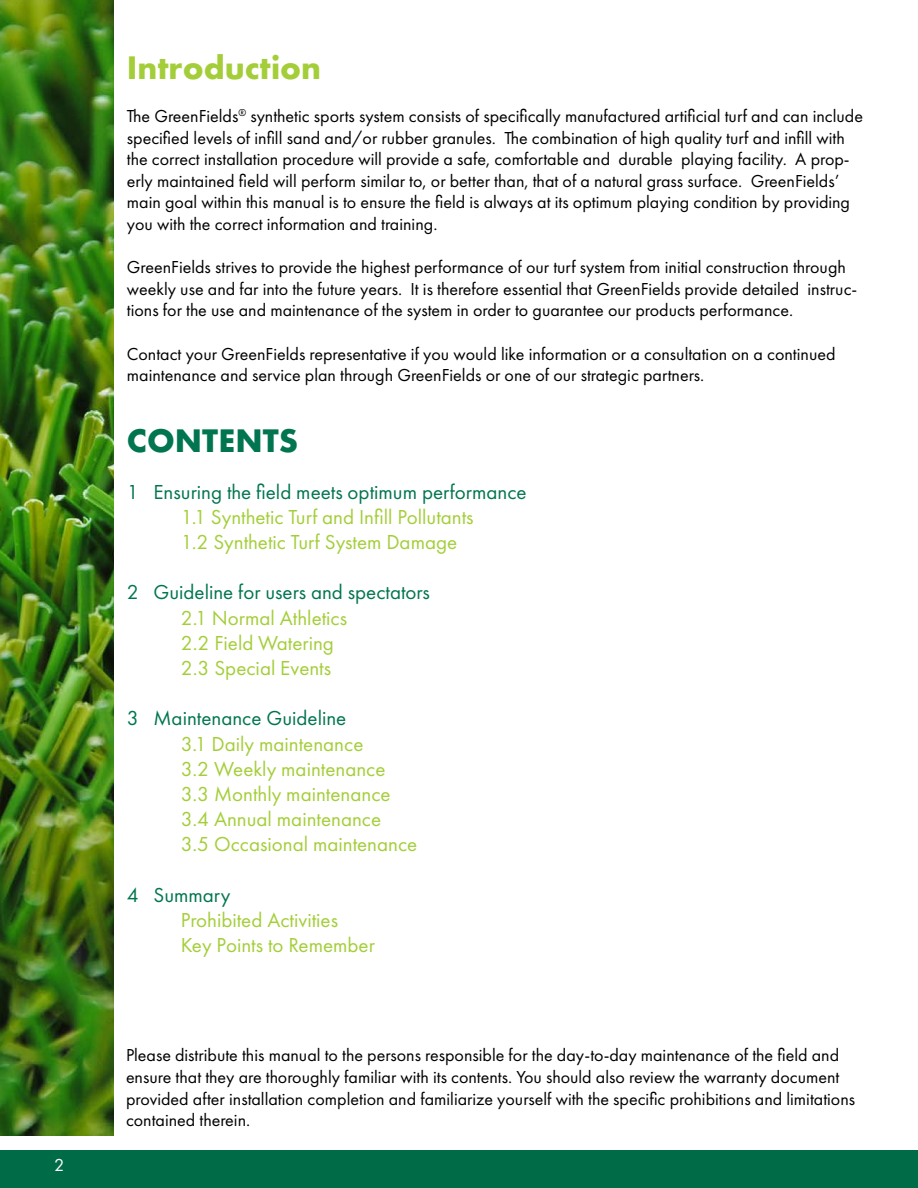
<style>
.page{position:relative;width:918px;height:1188px;background:#fff}
.page>*{position:absolute;margin:0;border:0;box-sizing:border-box;transform-origin:0 0}
.t1{font:700 30px "Futura";color:#a4ce39}
.t2{font:700 30px "Futura";color:#007550}
.t3{font:21px/25.2px "Futura PT";color:#a4ce39}
.t4{font:21px "Futura PT";color:#007550}
.t5{font:18px/21.6px "Futura PT";color:#000}
.t6{font:18px "Futura PT";color:#fff}
</style>
<div class="page">
<div style="left:0;top:1150px;width:918px;height:38px;background:#006b47"></div>
<img style="left:1px;top:0;width:113px;height:1135px">
<p class="t6" style="left:54px;top:1154px;width:12px">2</p>
<h1 class="t1" style="left:127px;top:46px;width:196px">Introduction</h1>
<p class="t5" style="left:127px;top:105px;width:738px">The GreenFields<sup>®</sup> synthetic sports system consists of specifically manufactured artificial turf and can include specified levels of infill sand and/or rubber granules. The combination of high quality turf and infill with the correct installation procedure will provide a safe, comfortable and durable playing facility. A prop&shy;erly maintained field will perform similar to, or better than, that of a natural grass surface. GreenFields’ main goal within this manual is to ensure the field is always at its optimum playing condition by providing you with the correct information and training.</p>
<p class="t5" style="left:127px;top:256px;width:732px">GreenFields strives to provide the highest performance of our turf system from initial construction through weekly use and far into the future years. It is therefore essential that GreenFields provide detailed instruc&shy;tions for the use and maintenance of the system in order to guarantee our products performance.</p>
<p class="t5" style="left:127px;top:343px;width:710px">Contact your GreenFields representative if you would like information or a consultation on a continued maintenance and service plan through GreenFields or one of our strategic partners.</p>
<h1 class="t2" style="left:127px;top:419px;width:173px">CONTENTS</h1>
<p class="t4" style="left:127px;top:479px;width:401px">1 Ensuring the field meets optimum performance</p>
<p class="t3" style="left:181px;top:504px;width:294px">1.1 Synthetic Turf and Infill Pollutants<br>1.2 Synthetic Turf System Damage</p>
<p class="t4" style="left:127px;top:580px;width:305px">2 Guideline for users and spectators</p>
<p class="t3" style="left:181px;top:605px;width:168px">2.1 Normal Athletics<br>2.2 Field Watering<br>2.3 Special Events</p>
<p class="t4" style="left:127px;top:706px;width:221px">3 Maintenance Guideline</p>
<p class="t3" style="left:181px;top:731px;width:238px">3.1 Daily maintenance<br>3.2 Weekly maintenance<br>3.3 Monthly maintenance<br>3.4 Annual maintenance<br>3.5 Occasional maintenance</p>
<p class="t4" style="left:127px;top:882px;width:105px">4 Summary</p>
<p class="t3" style="left:181px;top:907px;width:196px">Prohibited Activities<br>Key Points to Remember</p>
<p class="t5" style="left:126px;top:1044px;width:731px">Please distribute this manual to the persons responsible for the day-to-day maintenance of the field and ensure that they are thoroughly familiar with its contents. You should also review the warranty document provided after installation completion and familiarize yourself with the specific prohibitions and limitations contained therein.</p>
</div>
